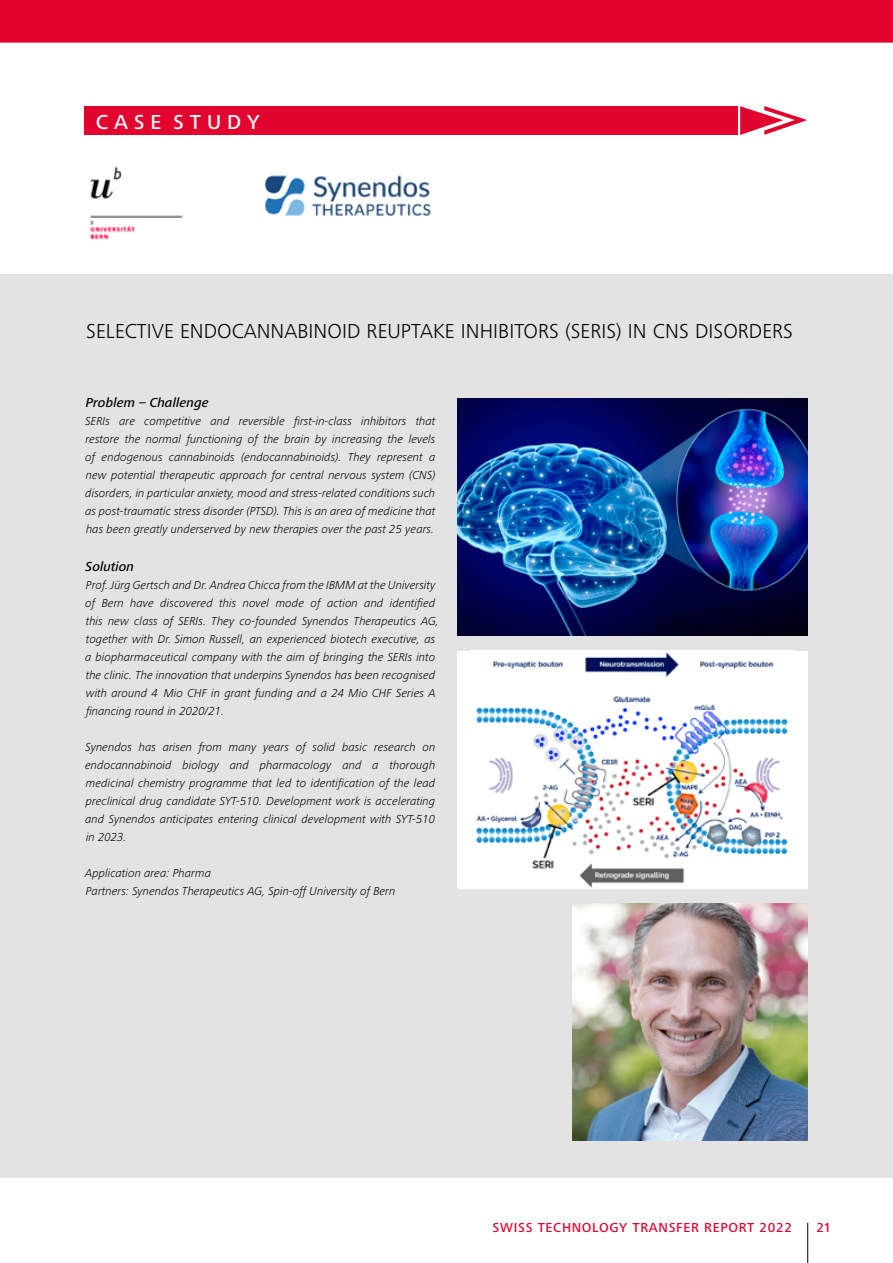
<style>
.page{position:relative;width:893px;height:1263px;background:#fff}
.page>*{position:absolute;margin:0;border:0;box-sizing:border-box;transform-origin:0 0}
.t1{font:300 21px "Frutiger Next Pro";color:#000}
.t2{font:500 21px "Frutiger Next Pro";color:#fff}
.t3{font:500 13.5px "Frutiger Next Pro";letter-spacing:.05em;color:#e4032e}
.t4{font:italic 500 13.5px "Frutiger Next Pro";letter-spacing:.005em;color:#000}
.t5{font:italic 300 12px/18px "Frutiger Next Pro";color:#000;text-align:justify}
</style>
<div class="page">
<div style="left:0;top:0;width:893px;height:43px;background:#e4032e"></div>
<hr style="left:807px;top:1223px;width:1px;height:40px;background:#000">
<div style="left:0;top:274px;width:893px;height:904px;background:#e3e3e3"></div>
<img style="left:573px;top:903px;width:235px;height:238px">
<img style="left:457px;top:398px;width:351px;height:238px">
<div style="left:457px;top:651px;width:350px;height:237px;background:#fff"></div>
<img style="left:475px;top:652px;width:313px;height:236px">
<svg style="left:740px;top:106px;width:66px;height:29px"></svg>
<div style="left:84px;top:106px;width:653px;height:29px;background:#e2042e"></div>
<img style="left:90px;top:166px;width:93px;height:74px">
<img style="left:264px;top:175px;width:167px;height:41px">
<h1 class="t2" style="left:96px;top:110px;width:165px">C A S E S T U D Y</h1>
<h1 class="t1" style="left:86px;top:319px;width:708px">SELECTIVE ENDOCANNABINOID REUPTAKE INHIBITORS (SERIS) IN CNS DISORDERS</h1>
<p class="t4" style="left:86px;top:395px;width:124px">Problem – Challenge</p>
<p class="t5" style="left:85px;top:412px;width:352px">SERIs are competitive and reversible first-in-class inhibitors that restore the normal functioning of the brain by increasing the levels of endogenous cannabinoids (endocannabinoids). They represent a new potential therapeutic approach for central nervous system (CNS) disorders, in particular anxiety, mood and stress-related conditions such as post-traumatic stress disorder (PTSD). This is an area of medicine that has been greatly underserved by new therapies over the past 25 years.</p>
<p class="t4" style="left:86px;top:559px;width:50px">Solution</p>
<p class="t5" style="left:85px;top:576px;width:355px;text-align:left">Prof. Jürg Gertsch and Dr. Andrea Chicca from the IBMM at the University of Bern have discovered this novel mode of action and identified this new class of SERIs. They co-founded Synendos Therapeutics AG, together with Dr. Simon Russell, an experienced biotech executive, as a biopharmaceutical company with the aim of bringing the SERIs into the clinic. The innovation that underpins Synendos has been recognised with around 4 Mio CHF in grant funding and a 24 Mio CHF Series A financing round in 2020/21.</p>
<p class="t5" style="left:85px;top:738px;width:352px">Synendos has arisen from many years of solid basic research on endocannabinoid biology and pharmacology and a thorough medicinal chemistry programme that led to identification of the lead preclinical drug candidate SYT-510. Development work is accelerating and Synendos anticipates entering clinical development with SYT-510 in 2023.</p>
<p class="t5" style="left:85px;top:864px;width:312px">Application area: Pharma<br>Partners: Synendos Therapeutics AG, Spin-off University of Bern</p>
<p class="t3" style="left:493px;top:1220px;width:301px">SWISS TECHNOLOGY TRANSFER REPORT 2022</p>
<p class="t3" style="left:816px;top:1220px;width:16px">21</p>
</div>
